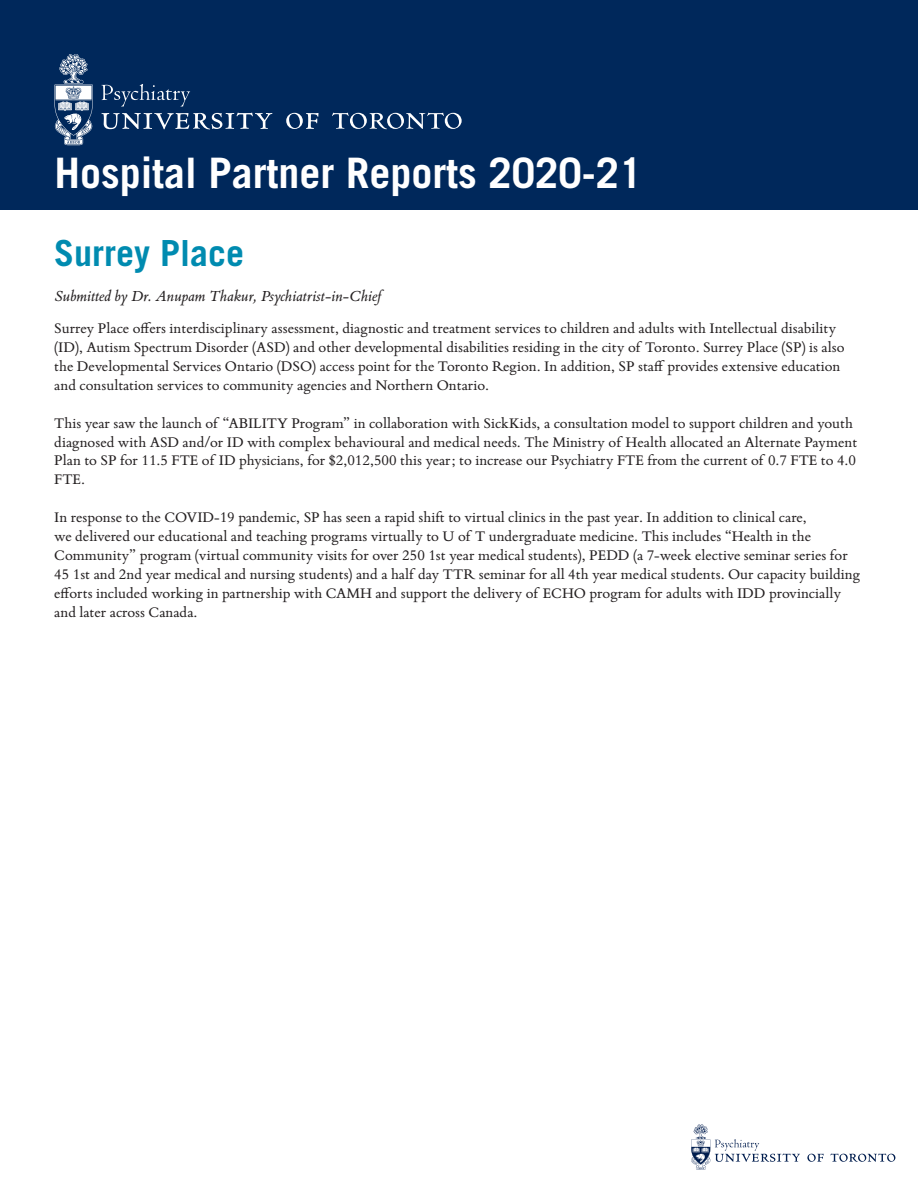
<style>
.page{position:relative;width:918px;height:1188px;background:#fff}
.page>*{position:absolute;margin:0;border:0;box-sizing:border-box;transform-origin:0 0}
.t1{font:700 42px "Trade Gothic LT Std";color:#fff}
.t2{font:700 36px "Trade Gothic LT Std";color:#008bb0}
.t3{font:italic 16.5px "Bembo Book MT Std";color:#231f20}
.t4{font:15.75px/18.9px "Bembo Book MT Std";color:#231f20}
</style>
<div class="page">
<div style="left:0;top:0;width:918px;height:210px;background:#00285b"></div>
<svg style="left:101px;top:84px;width:89px;height:22px"></svg>
<svg style="left:332px;top:113px;width:130px;height:16px"></svg>
<svg style="left:102px;top:113px;width:170px;height:16px"></svg>
<svg style="left:286px;top:113px;width:33px;height:16px"></svg>
<svg style="left:55px;top:54px;width:38px;height:91px"></svg>
<svg style="left:691px;top:1124px;width:204px;height:46px"></svg>
<p class="t1" style="left:54px;top:147px;width:590px">Hospital Partner Reports 2020-21</p>
<p class="t2" style="left:54px;top:231px;width:192px">Surrey Place</p>
<p class="t3" style="left:54px;top:285px;width:328px">Submitted by Dr. Anupam Thakur, Psychiatrist-in-Chief</p>
<p class="t4" style="left:54px;top:318px;width:792px">Surrey Place offers interdisciplinary assessment, diagnostic and treatment services to children and adults with Intellectual disability (ID), Autism Spectrum Disorder (ASD) and other developmental disabilities residing in the city of Toronto. Surrey Place (SP) is also the Developmental Services Ontario (DSO) access point for the Toronto Region. In addition, SP staff provides extensive education and consultation services to community agencies and Northern Ontario.</p>
<p class="t4" style="left:54px;top:413px;width:805px">This year saw the launch of “ABILITY Program” in collaboration with SickKids, a consultation model to support children and youth diagnosed with ASD and/or ID with complex behavioural and medical needs. The Ministry of Health allocated an Alternate Payment Plan to SP for 11.5 FTE of ID physicians, for $2,012,500 this year; to increase our Psychiatry FTE from the current of 0.7 FTE to 4.0<br>FTE.</p>
<p class="t4" style="left:54px;top:507px;width:808px">In response to the COVID-19 pandemic, SP has seen a rapid shift to virtual clinics in the past year. In addition to clinical care,<br>we delivered our educational and teaching programs virtually to U of T undergraduate medicine. This includes “Health in the Community” program (virtual community visits for over 250 1st year medical students), PEDD (a 7-week elective seminar series for 45 1st and 2nd year medical and nursing students) and a half day TTR seminar for all 4th year medical students. Our capacity building efforts included working in partnership with CAMH and support the delivery of ECHO program for adults with IDD provincially and later across Canada.</p>
</div>
